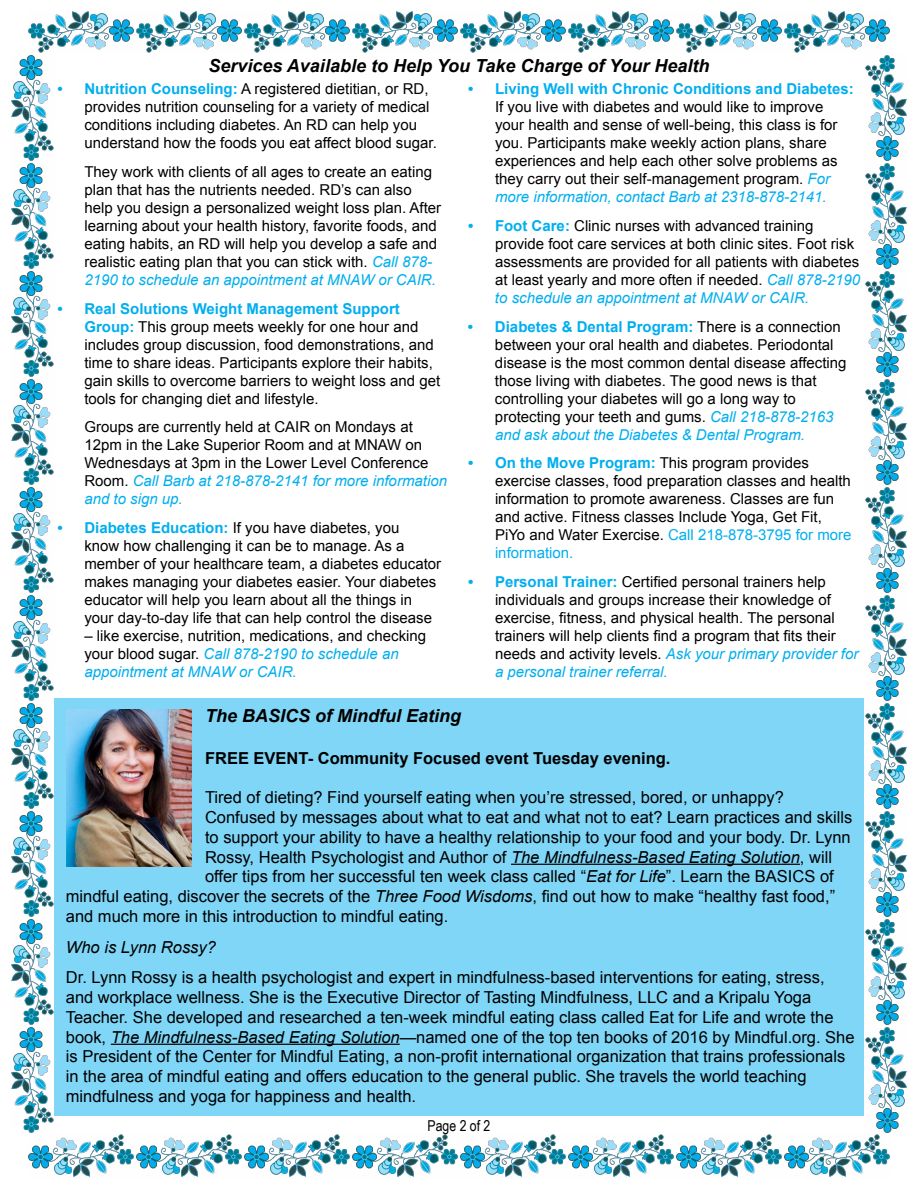
<style>
.page{position:relative;width:918px;height:1188px;background:#fff}
.page>*{position:absolute;margin:0;border:0;box-sizing:border-box;transform-origin:0 0}
.t1{font:italic 700 18px "Arial";color:#000}
.t2{font:16.5px/19.8px "Arial";color:#000}
.t3{font:700 16.5px "Arial";color:#000}
.t4{font:italic 16.5px "Arial";color:#000}
.t5{font:15px/18px "Arial";color:#000}
.t6{font:700 15px "Arial";color:#00aeef}
.t7{font:15px "Arial Narrow";color:#000}
.s1{font-weight:700;color:#00aeef}
.s2{font-style:italic;color:#00aeef}
.s3{color:#00aeef}
.s4{font-style:italic}
</style>
<div class="page">
<img style="left:11px;top:55px;width:43px;height:1078px">
<img style="left:28px;top:11px;width:862px;height:42px">
<img style="left:28px;top:1134px;width:862px;height:43px">
<img style="left:865px;top:55px;width:42px;height:1078px">
<div style="left:54px;top:699px;width:810px;height:417px;background:#80d6f7"></div>
<hr style="left:511px;top:864px;width:289px;height:1px;background:#000">
<hr style="left:111px;top:1044px;width:289px;height:1px;background:#000">
<img style="left:66px;top:709px;width:126px;height:158px">
<p class="t1" style="left:209px;top:53px;width:502px">Services Available to Help You Take Charge of Your Health</p>
<p class="t5" style="left:84px;top:80px;width:354px;text-indent:-27px"><span class="s1">• Nutrition Counseling:</span> A registered dietitian, or RD, provides nutrition counseling for a variety of medical conditions including diabetes. An RD can help you understand how the foods you eat affect blood sugar.</p>
<p class="t5" style="left:84px;top:163px;width:358px">They work with clients of all ages to create an eating plan that has the nutrients needed. RD’s can also help you design a personalized weight loss plan. After learning about your health history, favorite foods, and eating habits, an RD will help you develop a safe and realistic eating plan that you can stick with. <span class="s2">Call 878- 2190 to schedule an appointment at MNAW or CAIR.</span></p>
<p class="t5" style="left:84px;top:299px;width:357px;text-indent:-27px"><span class="s1">• Real Solutions Weight Management Support Group:</span> This group meets weekly for one hour and includes group discussion, food demonstrations, and time to share ideas. Participants explore their habits, gain skills to overcome barriers to weight loss and get tools for changing diet and lifestyle.</p>
<p class="t5" style="left:84px;top:418px;width:364px">Groups are currently held at CAIR on Mondays at 12pm in the Lake Superior Room and at MNAW on Wednesdays at 3pm in the Lower Level Conference Room. <span class="s2">Call Barb at 218-878-2141 for more information and to sign up.</span></p>
<p class="t5" style="left:84px;top:519px;width:358px;text-indent:-27px"><span class="s1">• Diabetes Education:</span> If you have diabetes, you<br>know how challenging it can be to manage. As a member of your healthcare team, a diabetes educator makes managing your diabetes easier. Your diabetes educator will help you learn about all the things in your day-to-day life that can help control the disease</p>
<p class="t5" style="left:84px;top:627px;width:343px">– like exercise, nutrition, medications, and checking your blood sugar. <span class="s2">Call 878-2190 to schedule an appointment at MNAW or CAIR.</span></p>
<p class="t6" style="left:468px;top:79px;width:387px">• Living Well with Chronic Conditions and Diabetes:</p>
<p class="t5" style="left:495px;top:98px;width:344px">If you live with diabetes and would like to improve your health and sense of well-being, this class is for you. Participants make weekly action plans, share experiences and help each other solve problems as they carry out their self-management program. <span class="s2">For more information, contact Barb at 2318-878-2141.</span></p>
<p class="t5" style="left:495px;top:217px;width:367px;text-indent:-27px"><span class="s1">• Foot Care:</span> Clinic nurses with advanced training provide foot care services at both clinic sites. Foot risk assessments are provided for all patients with diabetes at least yearly and more often if needed. <span class="s2">Call 878-2190 to schedule an appointment at MNAW or CAIR.</span></p>
<p class="t5" style="left:495px;top:317px;width:353px;text-indent:-27px"><span class="s1">• Diabetes &amp; Dental Program:</span> There is a connection between your oral health and diabetes. Periodontal disease is the most common dental disease affecting those living with diabetes. The good news is that controlling your diabetes will go a long way to protecting your teeth and gums. <span class="s2">Call 218-878-2163 and ask about the Diabetes &amp; Dental Program.</span></p>
<p class="t5" style="left:495px;top:454px;width:358px;text-indent:-27px"><span class="s1">• On the Move Program:</span> This program provides exercise classes, food preparation classes and health information to promote awareness. Classes are fun and active. Fitness classes Include Yoga, Get Fit, PiYo and Water Exercise. <span class="s3">Call 218-878-3795 for more information.</span></p>
<p class="t5" style="left:495px;top:573px;width:365px;text-indent:-27px"><span class="s1">• Personal Trainer:</span> Certified personal trainers help individuals and groups increase their knowledge of exercise, fitness, and physical health. The personal trainers will help clients find a program that fits their needs and activity levels. <span class="s2">Ask your primary provider for a personal trainer referral.</span></p>
<p class="t1" style="left:205px;top:704px;width:258px">The BASICS of Mindful Eating</p>
<p class="t3" style="left:205px;top:747px;width:467px">FREE EVENT- Community Focused event Tuesday evening.</p>
<p class="t2" style="left:205px;top:788px;width:580px">Tired of dieting? Find yourself eating when you’re stressed, bored, or unhappy?</p>
<p class="t2" style="left:205px;top:807px;width:649px">Confused by messages about what to eat and what not to eat? Learn practices and skills</p>
<p class="t2" style="left:205px;top:827px;width:647px">to support your ability to have a healthy relationship to your food and your body. Dr. Lynn</p>
<p class="t2" style="left:205px;top:847px;width:629px">Rossy, Health Psychologist and Author of <span class="s4">The Mindfulness-Based Eating Solution</span>, will</p>
<p class="t2" style="left:205px;top:867px;width:630px">offer tips from her successful ten week class called “<span class="s4">Eat for Life</span>”. Learn the BASICS of</p>
<p class="t2" style="left:66px;top:887px;width:771px">mindful eating, discover the secrets of the <span class="s4">Three Food Wisdoms</span>, find out how to make “healthy fast food,”</p>
<p class="t2" style="left:66px;top:906px;width:384px">and much more in this introduction to mindful eating.</p>
<p class="t4" style="left:66px;top:936px;width:152px">Who is Lynn Rossy?</p>
<p class="t2" style="left:66px;top:968px;width:790px">Dr. Lynn Rossy is a health psychologist and expert in mindfulness-based interventions for eating, stress, and workplace wellness. She is the Executive Director of Tasting Mindfulness, LLC and a Kripalu Yoga Teacher. She developed and researched a ten-week mindful eating class called Eat for Life and wrote the book, <span class="s4">The Mindfulness-Based Eating Solution</span>—named one of the top ten books of 2016 by Mindful.org. She is President of the Center for Mindful Eating, a non-profit international organization that trains professionals in the area of mindful eating and offers education to the general public. She travels the world teaching mindfulness and yoga for happiness and health.</p>
<p class="t7" style="left:428px;top:1115px;width:64px">Page 2 of 2</p>
</div>
